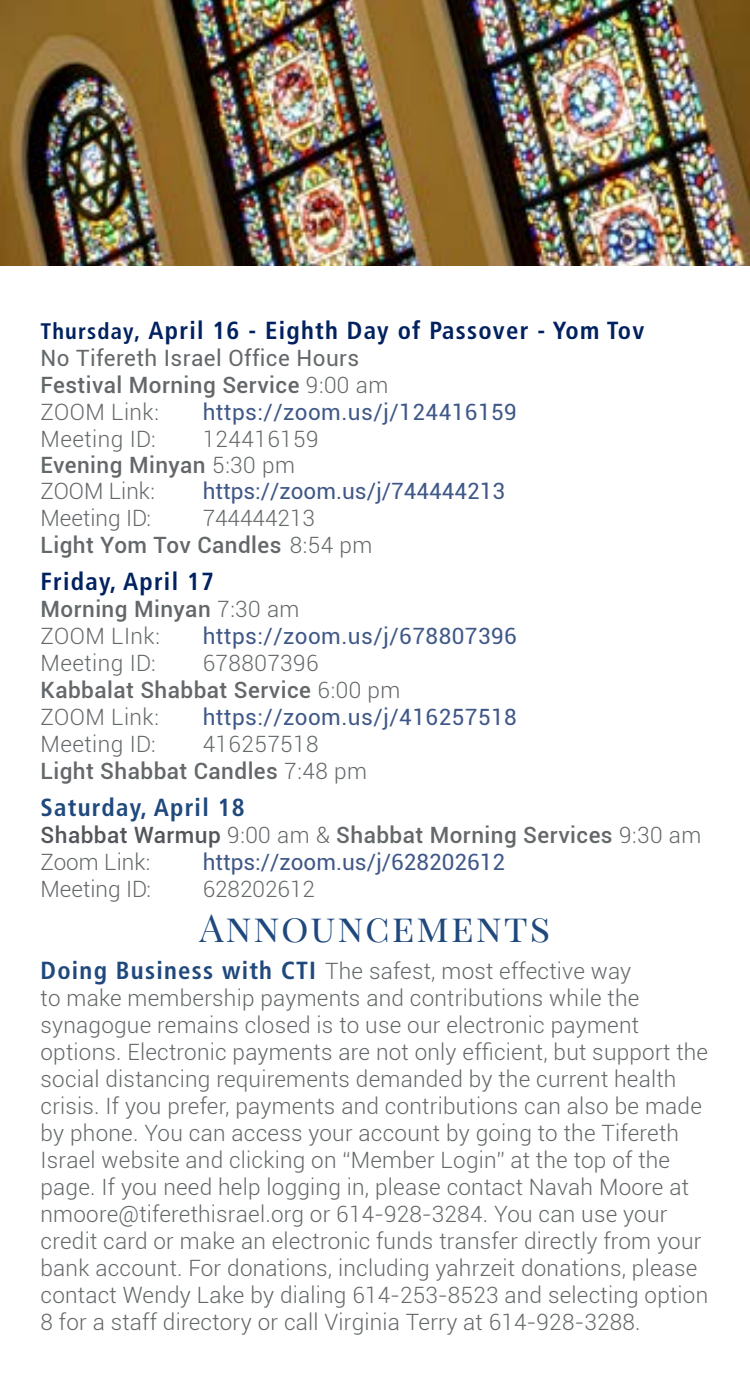
<style>
.page{position:relative;width:750px;height:1377px;background:#fff}
.page>*{position:absolute;margin:0;border:0;box-sizing:border-box;transform-origin:0 0}
.t1{font:38.25px "Playfair Display SC";letter-spacing:.05em;color:#1f497d}
.t2{font:700 condensed 24.75px "Frutiger";letter-spacing:.05em;color:#002160}
.t3{font:700 condensed 24.75px "Frutiger";letter-spacing:.05em;color:#1f497d}
.t4{font:300 22.5px/27px "Roboto";letter-spacing:.01em;color:#64686a}
.t5{font:22.5px "Roboto";letter-spacing:.02em;color:#405888}
.t6{font:500 22.5px/27px "Roboto";letter-spacing:.02em;color:#64686a}
.t7{font:22.5px/27px "Roboto";letter-spacing:.02em;color:#64686a}
.t8{font:22.5px "Roboto";color:#405888}
.s1{font-size:22.5px}
.s2{font-weight:500}
.s3{font-weight:300}
.s4{font-weight:500;color:#52555a}
.s5{font-family:"Frutiger";font-weight:700;font-stretch:condensed;font-size:24.75px;color:#1f497d}
</style>
<div class="page">
<img style="left:0;top:0;width:749px;height:265px">
<p class="t2" style="left:40px;top:316px;width:605px"><span class="s1">Thursday,</span> April 16 - Eighth Day of Passover - Yom Tov</p>
<p class="t7" style="left:40px;top:344px;width:349px">No Tifereth Israel Office Hours<br><span class="s2">Festival Morning Service</span> <span class="s3">9:00 am<br>ZOOM Link:</span></p>
<p class="t5" style="left:202px;top:397px;width:315px">https://zoom.us/j/124416159</p>
<p class="t4" style="left:40px;top:425px;width:116px">Meeting ID:</p>
<p class="t4" style="left:40px;top:426px;width:279px;line-height:25.9px;text-indent:162px">124416159<br><span class="s2">Evening Minyan</span> 5:30 pm<br>ZOOM Link:</p>
<p class="t8" style="left:202px;top:475px;width:304px">https://zoom.us/j/744444213</p>
<p class="t4" style="left:40px;top:504px;width:112px">Meeting ID:</p>
<p class="t6" style="left:40px;top:504px;width:333px;text-indent:162px"><span class="s3">744444213<br></span>Light Yom Tov Candles <span class="s3">8:54 pm</span></p>
<p class="t2" style="left:40px;top:567px;width:175px">Friday, April 17</p>
<p class="t4" style="left:40px;top:595px;width:260px"><span class="s2">Morning Minyan</span> 7:30 am<br>ZOOM LInk:</p>
<p class="t5" style="left:202px;top:620px;width:315px">https://zoom.us/j/678807396</p>
<p class="t4" style="left:40px;top:649px;width:116px">Meeting ID:</p>
<p class="t4" style="left:40px;top:649px;width:361px;text-indent:162px">678807396<br><span class="s2">Kabbalat Shabbat Service</span> 6:00 pm<br>ZOOM Link:</p>
<p class="t5" style="left:202px;top:701px;width:315px">https://zoom.us/j/416257518</p>
<p class="t4" style="left:40px;top:730px;width:116px">Meeting ID:</p>
<p class="t6" style="left:40px;top:730px;width:328px;text-indent:162px"><span class="s3">416257518<br></span>Light Shabbat Candles <span class="s3">7:48 pm</span></p>
<p class="t3" style="left:40px;top:793px;width:205px">Saturday, April 18</p>
<p class="t4" style="left:40px;top:821px;width:662px"><span class="s4">Shabbat Warmup</span> 9:00 am &amp; <span class="s2">Shabbat Morning Services</span> 9:30 am<br>Zoom Link:</p>
<p class="t8" style="left:202px;top:847px;width:304px">https://zoom.us/j/628202612</p>
<p class="t4" style="left:40px;top:875px;width:112px">Meeting ID:</p>
<p class="t4" style="left:202px;top:875px;width:114px">628202612</p>
<h1 class="t1" style="left:199px;top:905px;width:352px">Announcements</h1>
<p class="t4" style="left:40px;top:957px;width:669px"><span class="s5">Doing Business with CTI</span> The safest, most effective way<br>to make membership payments and contributions while the synagogue remains closed is to use our electronic payment options. Electronic payments are not only efficient, but support the social distancing requirements demanded by the current health crisis. If you prefer, payments and contributions can also be made by phone. You can access your account by going to the Tifereth Israel website and clicking on “Member Login” at the top of the page. If you need help logging in, please contact Navah Moore at nmoore@tiferethisrael.org or 614-928-3284. You can use your credit card or make an electronic funds transfer directly from your bank account. For donations, including yahrzeit donations, please contact Wendy Lake by dialing 614-253-8523 and selecting option 8 for a staff directory or call Virginia Terry at 614-928-3288.</p>
</div>
